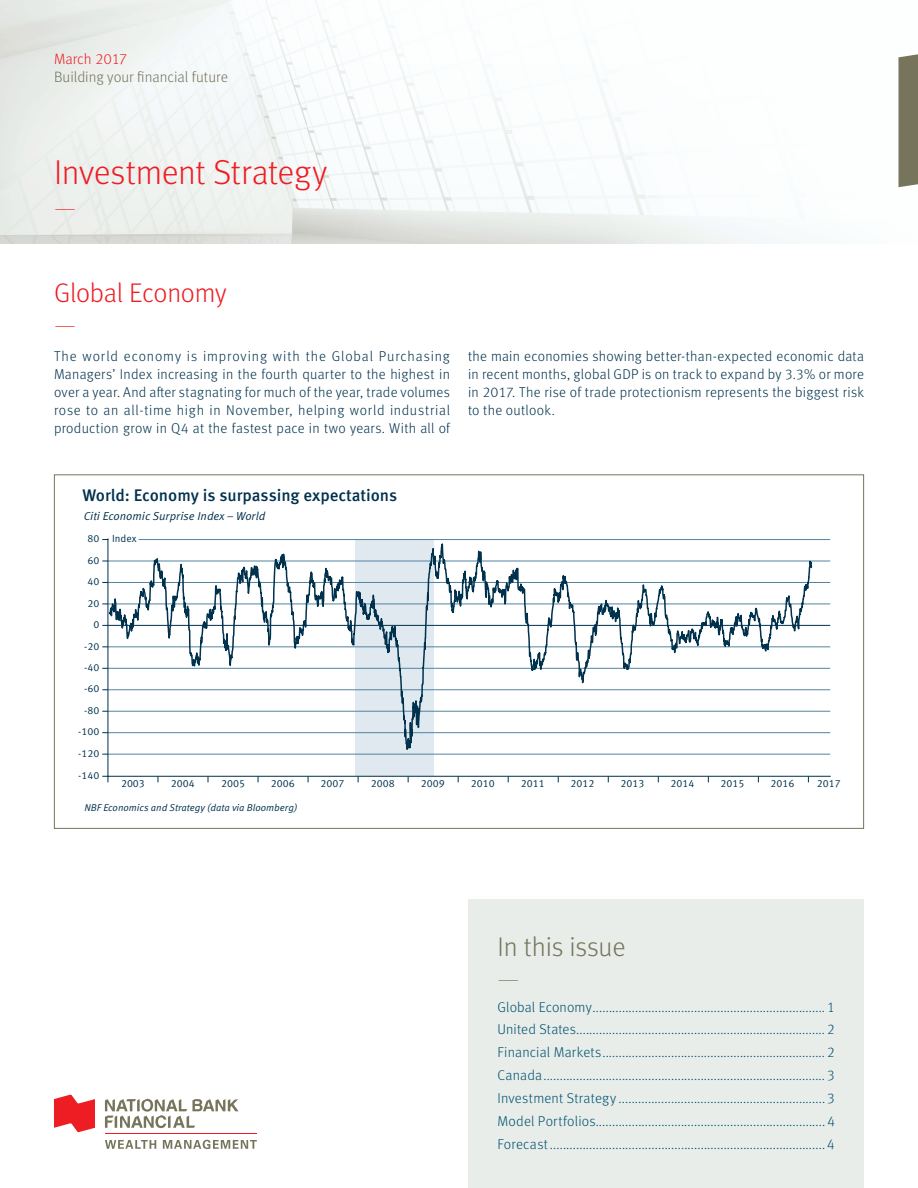
<style>
.page{position:relative;width:918px;height:1188px;background:#fff}
.page>*{position:absolute;margin:0;border:0;box-sizing:border-box;transform-origin:0 0}
.t1{font:300 34.5px "Meta OT";letter-spacing:-.015em;color:#ee1d23}
.t2{font:300 27px "Meta OT";letter-spacing:-.01em;color:#ee1d23}
.t3{font:300 27px "Meta OT";color:#76745b}
.t4{font:100 27px "Meta OT";color:#ee1d23}
.t5{font:100 27px "Meta OT";color:#76745b}
.t6{font:500 16.8px "Meta OT";letter-spacing:-.005em;color:#00314d}
.t7{font:300 15px "Meta OT";color:#76745b}
.t8{font:300 15px "Meta OT";letter-spacing:-.005em;color:#ee1d23}
.t9{font:300 14.25px/23px "Meta OT";letter-spacing:.015em;color:#01516f;text-align:justify}
.t10{font:300 14.25px/18px "Meta OT";letter-spacing:.02em;color:#00314d;text-align:justify}
.t11{font:11.55px "Meta OT Norm Ita";color:#00314d}
.t12{font:10.5px "Meta OT Norm";color:#00314d}
.t13{font:10.35px/21.5px "Meta OT Norm";color:#00314d}
.t14{font:9.9px "Meta OT Norm Ita";color:#00314d}
</style>
<div class="page">
<img style="left:0;top:0;width:899px;height:244px">
<div style="left:468px;top:899px;width:396px;height:289px;background:#e8edea"></div>
<svg style="left:898px;top:52px;width:20px;height:135px;background:#7e7c65"></svg>
<hr style="left:108px;top:625px;width:722px;height:1px;background:#00314d">
<hr style="left:108px;top:754px;width:722px;height:1px;background:#5084a0">
<hr style="left:108px;top:732px;width:722px;height:1px;background:#5084a0">
<hr style="left:108px;top:711px;width:722px;height:1px;background:#5084a0">
<hr style="left:108px;top:690px;width:722px;height:1px;background:#5084a0">
<hr style="left:108px;top:647px;width:722px;height:1px;background:#5084a0">
<hr style="left:108px;top:668px;width:722px;height:1px;background:#5084a0">
<hr style="left:108px;top:604px;width:722px;height:1px;background:#5084a0">
<hr style="left:108px;top:582px;width:722px;height:1px;background:#5084a0">
<hr style="left:108px;top:561px;width:722px;height:1px;background:#5084a0">
<hr style="left:139px;top:539px;width:691px;height:1px;background:#5084a0">
<hr style="left:108px;top:776px;width:722px;height:1px;background:#00314d">
<svg style="left:107px;top:538px;width:706px;height:245px"></svg>
<svg style="left:105px;top:1140px;width:51px;height:9px"></svg>
<svg style="left:163px;top:1140px;width:94px;height:9px"></svg>
<hr style="left:105px;top:1133px;width:152px;height:1px;background:#ee1d23">
<svg style="left:54px;top:1095px;width:41px;height:37px"></svg>
<svg style="left:105px;top:1099px;width:134px;height:29px"></svg>
<p class="t8" style="left:54px;top:54px;width:75px">March 2017</p>
<p class="t7" style="left:54px;top:72px;width:176px">Building your financial future</p>
<h1 class="t1" style="left:54px;top:159px;width:275px">Investment Strategy</h1>
<h2 class="t4" style="left:54px;top:198px;width:23px">—</h2>
<h2 class="t2" style="left:54px;top:283px;width:174px">Global Economy</h2>
<h2 class="t4" style="left:54px;top:314px;width:23px">—</h2>
<p class="t10" style="left:54px;top:348px;width:398px">The world economy is improving with the Global Purchasing Managers’ Index increasing in the fourth quarter to the highest in over a year. And after stagnating for much of the year, trade volumes rose to an all-time high in November, helping world industrial production grow in Q4 at the fastest pace in two years. With all of</p>
<p class="t10" style="left:468px;top:348px;width:398px">the main economies showing better-than-expected economic data in recent months, global GDP is on track to expand by 3.3% or more in 2017. The rise of trade protectionism represents the biggest risk to the outlook.</p>
<p class="t6" style="left:82px;top:489px;width:316px">World: Economy is surpassing expectations</p>
<p class="t11" style="left:84px;top:511px;width:183px">Citi Economic Surprise Index – World</p>
<p class="t13" style="left:87px;top:529px;width:13px">80</p>
<p class="t13" style="left:87px;top:550px;width:13px">60</p>
<p class="t13" style="left:87px;top:572px;width:13px">40</p>
<p class="t13" style="left:87px;top:593px;width:13px">20</p>
<p class="t13" style="left:93px;top:615px;width:7px">0</p>
<p class="t13" style="left:84px;top:636px;width:17px">-20 -40</p>
<p class="t13" style="left:84px;top:679px;width:17px">-60</p>
<p class="t13" style="left:84px;top:700px;width:17px">-80</p>
<p class="t13" style="left:78px;top:722px;width:23px">-100</p>
<p class="t13" style="left:78px;top:743px;width:23px">-120</p>
<p class="t13" style="left:78px;top:765px;width:23px">-140</p>
<p class="t13" style="left:112px;top:528px;width:26px">Index</p>
<p class="t12" style="left:121px;top:779px;width:25px">2003</p>
<p class="t12" style="left:171px;top:779px;width:25px">2004</p>
<p class="t12" style="left:221px;top:779px;width:25px">2005</p>
<p class="t12" style="left:271px;top:779px;width:25px">2006</p>
<p class="t12" style="left:321px;top:779px;width:25px">2007</p>
<p class="t12" style="left:371px;top:779px;width:25px">2008</p>
<p class="t12" style="left:421px;top:779px;width:25px">2009</p>
<p class="t12" style="left:471px;top:779px;width:25px">2010</p>
<p class="t12" style="left:521px;top:779px;width:25px">2011</p>
<p class="t12" style="left:571px;top:779px;width:25px">2012</p>
<p class="t12" style="left:620px;top:779px;width:25px">2013</p>
<p class="t12" style="left:670px;top:779px;width:25px">2014</p>
<p class="t12" style="left:721px;top:779px;width:25px">2015</p>
<p class="t12" style="left:770px;top:779px;width:25px">2016</p>
<p class="t12" style="left:817px;top:779px;width:25px">2017</p>
<p class="t14" style="left:84px;top:804px;width:214px">NBF Economics and Strategy (data via Bloomberg)</p>
<h2 class="t3" style="left:498px;top:937px;width:130px">In this issue</h2>
<h2 class="t5" style="left:498px;top:968px;width:23px">—</h2>
<p class="t9" style="left:498px;top:996px;width:339px">Global Economy ....................................................................... 1<br>United States ............................................................................ 2<br>Financial Markets .................................................................... 2<br>Canada ...................................................................................... 3<br>Investment Strategy ............................................................... 3<br>Model Portfolios...................................................................... 4<br>Forecast .................................................................................... 4</p>
</div>
